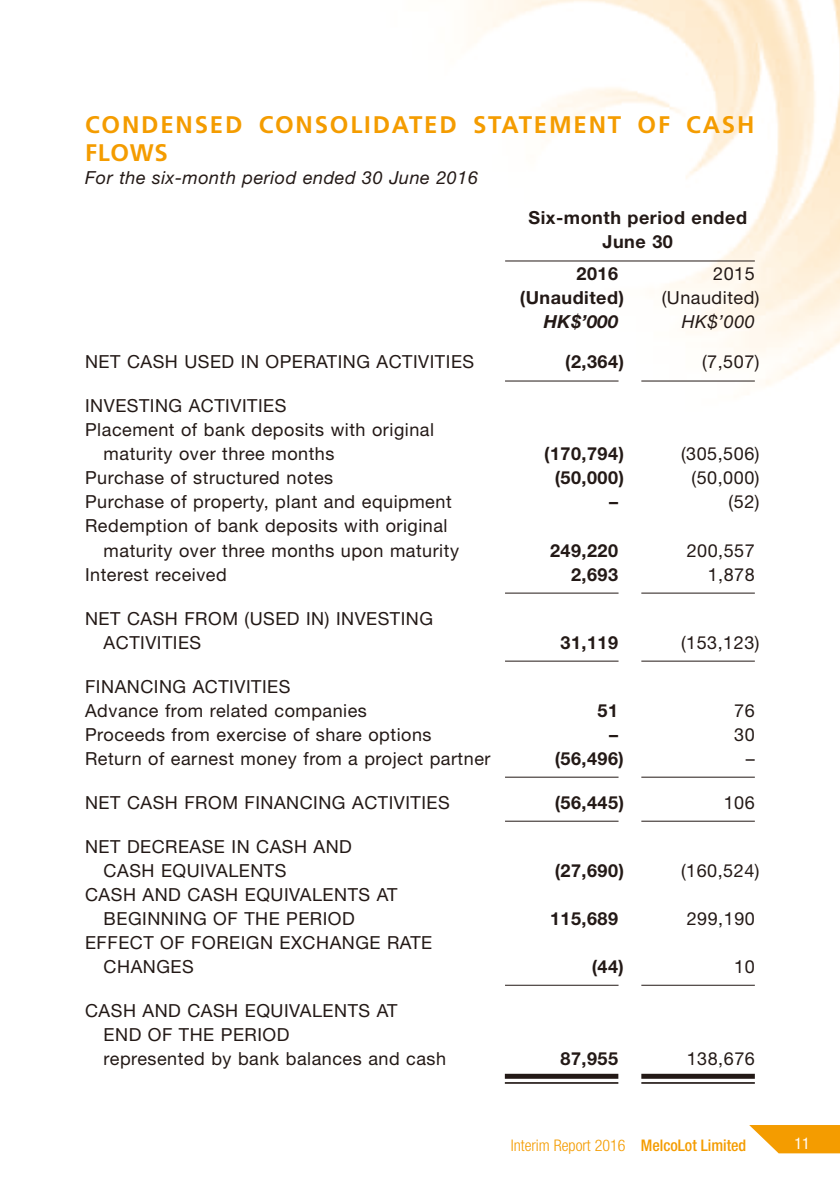
<style>
.page{position:relative;width:840px;height:1191px;background:#fff}
.page>*{position:absolute;margin:0;border:0;box-sizing:border-box;transform-origin:0 0}
.t1{font:700 24px/28px "Frutiger LT Std";letter-spacing:.075em;color:#f49c00}
.t2{font:18px/24px "Helvetica Neue LT Std";letter-spacing:.03em;color:#231916}
.t3{font:700 18px/24px "Helvetica Neue LT Std";letter-spacing:.03em;color:#231916;text-align:center}
.t4{font:italic 18px "Helvetica Neue LT Std";letter-spacing:.03em;color:#231916}
.t5{font:italic 700 18px "Helvetica Neue LT Std";color:#231916}
.t6{font:300 condensed 16px "Helvetica Neue LT Std";color:#f49c00}
.t7{font:condensed 16px "Helvetica Neue LT Std";color:#fff}
.s1{font-weight:500}
</style>
<div class="page">
<img style="left:474px;top:0;width:365px;height:1154px">
<svg style="left:748px;top:1125px;width:91px;height:28px"></svg>
<hr style="left:505px;top:260px;width:249px;height:1px;background:#231916">
<hr style="left:504px;top:380px;width:114px;height:1px;background:#231916">
<hr style="left:641px;top:380px;width:113px;height:1px;background:#231916">
<hr style="left:504px;top:592px;width:114px;height:1px;background:#231916">
<hr style="left:641px;top:592px;width:113px;height:1px;background:#231916">
<hr style="left:504px;top:660px;width:114px;height:1px;background:#231916">
<hr style="left:641px;top:660px;width:113px;height:1px;background:#231916">
<hr style="left:504px;top:776px;width:114px;height:1px;background:#231916">
<hr style="left:641px;top:776px;width:113px;height:1px;background:#231916">
<hr style="left:504px;top:820px;width:114px;height:1px;background:#231916">
<hr style="left:641px;top:820px;width:113px;height:1px;background:#231916">
<hr style="left:504px;top:984px;width:114px;height:1px;background:#231916">
<hr style="left:641px;top:984px;width:113px;height:1px;background:#231916">
<div style="left:504px;top:1073px;width:114px;height:5px;background:#231916"></div>
<hr style="left:504px;top:1082px;width:114px;height:1px;background:#231916">
<div style="left:641px;top:1073px;width:113px;height:5px;background:#231916"></div>
<hr style="left:641px;top:1082px;width:113px;height:1px;background:#231916">
<h1 class="t1" style="left:85px;top:111px;width:670px">CONDENSED CONSOLIDATED STATEMENT OF CASH<br>FLOWS</h1>
<p class="t4" style="left:85px;top:167px;width:394px">For the six-month period ended 30 June 2016</p>
<p class="t3" style="left:528px;top:206px;width:220px">Six-month period ended<br>June 30</p>
<p class="t3" style="left:576px;top:262px;width:43px">2016</p>
<p class="t2" style="left:712px;top:262px;width:43px">2015</p>
<p class="t3" style="left:519px;top:286px;width:106px">(Unaudited)</p>
<p class="t2" style="left:661px;top:286px;width:99px">(Unaudited)</p>
<p class="t5" style="left:543px;top:311px;width:76px">HK$’000</p>
<p class="t4" style="left:681px;top:311px;width:75px">HK$’000</p>
<p class="t2" style="left:85px;top:350px;width:390px">NET CASH USED IN OPERATING ACTIVITIES</p>
<p class="t3" style="left:565px;top:349px;width:60px">(2,364)</p>
<p class="t2" style="left:701px;top:350px;width:59px">(7,507)</p>
<p class="t2" style="left:85px;top:394px;width:203px">INVESTING ACTIVITIES</p>
<p class="t2" style="left:85px;top:418px;width:350px">Placement of bank deposits with original</p>
<p class="t2" style="left:104px;top:442px;width:232px">maturity over three months</p>
<p class="t3" style="left:544px;top:442px;width:81px">(170,794)</p>
<p class="t2" style="left:680px;top:442px;width:80px">(305,506)</p>
<p class="t2" style="left:85px;top:466px;width:249px">Purchase of structured notes</p>
<p class="t3" style="left:554px;top:465px;width:71px">(50,000)</p>
<p class="t2" style="left:691px;top:466px;width:69px">(50,000)</p>
<p class="t2" style="left:85px;top:490px;width:368px">Purchase of property, plant and equipment</p>
<p class="t3" style="left:608px;top:489px;width:10px">–</p>
<p class="t2" style="left:728px;top:490px;width:32px">(52)</p>
<p class="t2" style="left:104px;top:514px;width:356px;text-indent:-19px">Redemption of bank deposits with original maturity over three months upon maturity</p>
<p class="t3" style="left:549px;top:537px;width:70px">249,220</p>
<p class="t2" style="left:686px;top:538px;width:70px">200,557</p>
<p class="t2" style="left:85px;top:562px;width:143px">Interest received</p>
<p class="t3" style="left:570px;top:561px;width:49px">2,693</p>
<p class="t2" style="left:707px;top:562px;width:49px">1,878</p>
<p class="t2" style="left:104px;top:606px;width:331px;text-indent:-19px">NET CASH FROM (USED IN) INVESTING<br>ACTIVITIES</p>
<p class="t3" style="left:560px;top:630px;width:59px">31,119</p>
<p class="t2" style="left:680px;top:630px;width:80px">(153,123)</p>
<p class="t2" style="left:85px;top:674px;width:283px">FINANCING ACTIVITIES<br>Advance from related companies</p>
<p class="t3" style="left:597px;top:698px;width:22px">51</p>
<p class="t2" style="left:734px;top:698px;width:22px">76</p>
<p class="t2" style="left:85px;top:722px;width:348px">Proceeds from exercise of share options</p>
<p class="t3" style="left:608px;top:722px;width:10px">–</p>
<p class="t2" style="left:733px;top:722px;width:22px">30</p>
<p class="t2" style="left:85px;top:746px;width:406px">Return of earnest money from a project partner</p>
<p class="t3" style="left:554px;top:745px;width:71px">(56,496)</p>
<p class="t2" style="left:745px;top:746px;width:10px">–</p>
<p class="t2" style="left:85px;top:790px;width:366px">NET CASH FROM FINANCING ACTIVITIES</p>
<p class="t3" style="left:554px;top:790px;width:71px">(56,445)</p>
<p class="t2" style="left:723px;top:790px;width:33px">106</p>
<p class="t2" style="left:104px;top:834px;width:250px;text-indent:-19px">NET DECREASE IN CASH AND<br>CASH EQUIVALENTS</p>
<p class="t3" style="left:554px;top:858px;width:71px">(27,690)</p>
<p class="t2" style="left:680px;top:858px;width:80px">(160,524)</p>
<p class="t2" style="left:104px;top:882px;width:295px;text-indent:-19px">CASH AND CASH EQUIVALENTS AT<br>BEGINNING OF THE PERIOD</p>
<p class="t2" style="left:104px;top:930px;width:330px;text-indent:-19px">EFFECT OF FOREIGN EXCHANGE RATE<br>CHANGES</p>
<p class="t2" style="left:104px;top:998px;width:344px;text-indent:-19px">CASH AND CASH EQUIVALENTS AT<br>END OF THE PERIOD<br>represented by bank balances and cash</p>
<p class="t3" style="left:549px;top:905px;width:70px">115,689</p>
<p class="t2" style="left:686px;top:906px;width:70px">299,190</p>
<p class="t3" style="left:591px;top:953px;width:34px">(44)</p>
<p class="t2" style="left:734px;top:954px;width:22px">10</p>
<p class="t3" style="left:560px;top:1046px;width:59px">87,955</p>
<p class="t2" style="left:686px;top:1046px;width:70px">138,676</p>
<p class="t6" style="left:510px;top:1135px;width:237px">Interim Report 2016 <span class="s1">MelcoLot Limited</span></p>
<p class="t7" style="left:794px;top:1134px;width:17px">11</p>
</div>
